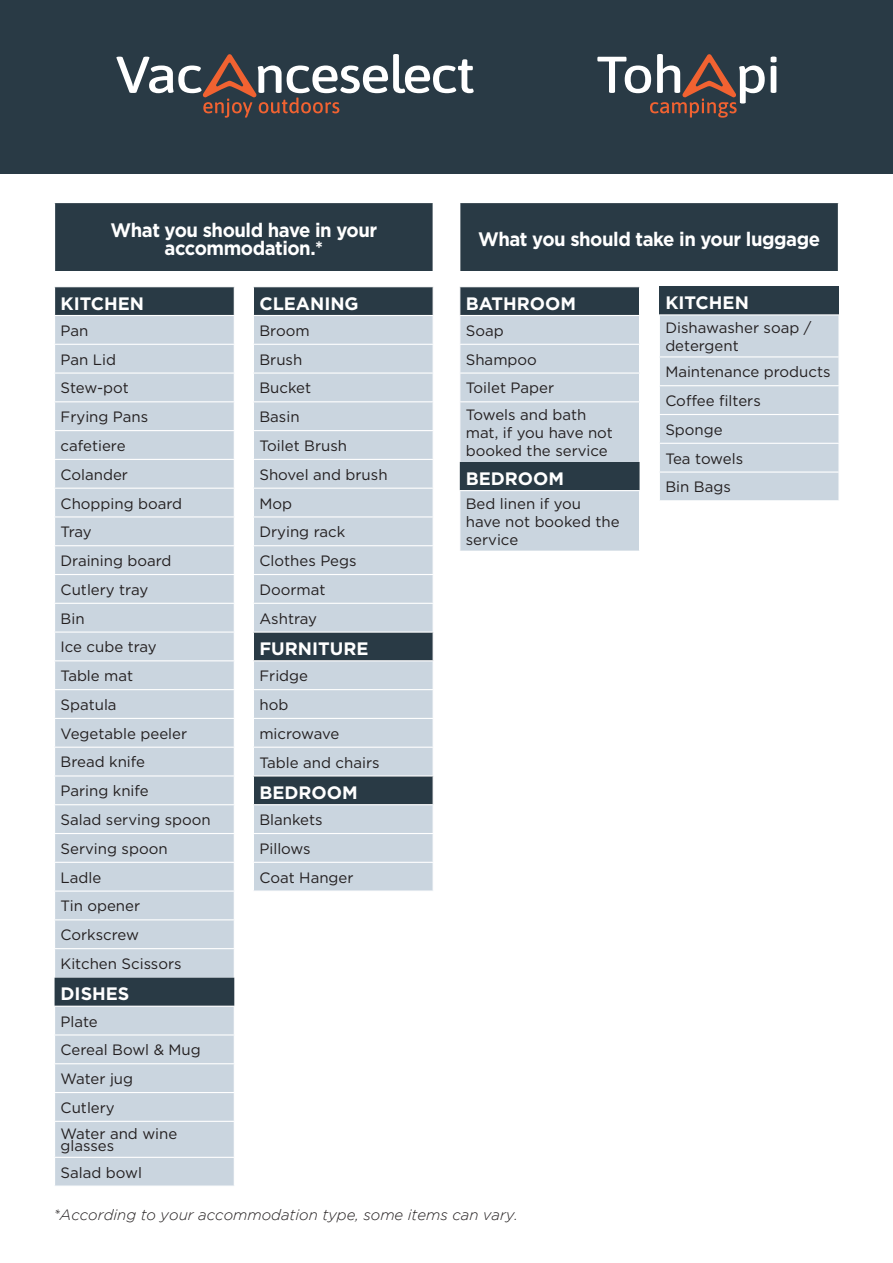
<style>
.page{position:relative;width:893px;height:1263px;background:#fff}
.page>*{position:absolute;margin:0;border:0;box-sizing:border-box;transform-origin:0 0}
.t1{font:700 19.5px/18px "Gotham";letter-spacing:-.025em;color:#fff;text-align:center;scale:.95 1}
.t2{font:700 18px "Gotham";color:#fff}
.t3{font:15px/28.8px "Gotham";color:#231f20}
.t4{font:italic 300 15px "Gotham";color:#231f20}
</style>
<div class="page">
<svg style="left:55px;top:287px;width:179px;height:28px;background:#2c3c47"></svg>
<div style="left:55px;top:316px;width:179px;height:869px;background:#cad5df"></div>
<hr style="left:54px;top:344px;width:181px;height:1px;background:#fff">
<hr style="left:54px;top:372px;width:181px;height:2px;background:#fff">
<hr style="left:54px;top:401px;width:181px;height:1px;background:#fff">
<hr style="left:54px;top:430px;width:181px;height:1px;background:#fff">
<hr style="left:54px;top:459px;width:181px;height:1px;background:#fff">
<hr style="left:54px;top:488px;width:181px;height:1px;background:#fff">
<hr style="left:54px;top:516px;width:181px;height:1px;background:#fff">
<hr style="left:54px;top:545px;width:181px;height:1px;background:#fff">
<hr style="left:54px;top:574px;width:181px;height:1px;background:#fff">
<hr style="left:54px;top:603px;width:181px;height:1px;background:#fff">
<hr style="left:54px;top:631px;width:181px;height:2px;background:#fff">
<hr style="left:54px;top:660px;width:181px;height:1px;background:#fff">
<hr style="left:54px;top:689px;width:181px;height:1px;background:#fff">
<hr style="left:54px;top:718px;width:181px;height:1px;background:#fff">
<hr style="left:54px;top:747px;width:181px;height:1px;background:#fff">
<hr style="left:54px;top:775px;width:181px;height:1px;background:#fff">
<hr style="left:54px;top:804px;width:181px;height:1px;background:#fff">
<hr style="left:54px;top:833px;width:181px;height:1px;background:#fff">
<hr style="left:54px;top:862px;width:181px;height:1px;background:#fff">
<hr style="left:54px;top:890px;width:181px;height:2px;background:#fff">
<hr style="left:54px;top:919px;width:181px;height:1px;background:#fff">
<hr style="left:54px;top:948px;width:181px;height:1px;background:#fff">
<hr style="left:54px;top:1006px;width:181px;height:1px;background:#fff">
<hr style="left:54px;top:1034px;width:181px;height:1px;background:#fff">
<hr style="left:54px;top:1063px;width:181px;height:1px;background:#fff">
<hr style="left:54px;top:1092px;width:181px;height:1px;background:#fff">
<hr style="left:54px;top:1121px;width:181px;height:1px;background:#fff">
<hr style="left:54px;top:1157px;width:181px;height:1px;background:#fff">
<svg style="left:254px;top:287px;width:179px;height:28px;background:#2c3c47"></svg>
<svg style="left:254px;top:316px;width:179px;height:574px;background:#bac6d0"></svg>
<hr style="left:253px;top:344px;width:181px;height:1px;background:#fff">
<hr style="left:253px;top:372px;width:181px;height:2px;background:#fff">
<hr style="left:253px;top:401px;width:181px;height:1px;background:#fff">
<hr style="left:253px;top:430px;width:181px;height:1px;background:#fff">
<hr style="left:253px;top:459px;width:181px;height:1px;background:#fff">
<hr style="left:253px;top:488px;width:181px;height:1px;background:#fff">
<hr style="left:253px;top:516px;width:181px;height:1px;background:#fff">
<hr style="left:253px;top:545px;width:181px;height:1px;background:#fff">
<hr style="left:253px;top:574px;width:181px;height:1px;background:#fff">
<hr style="left:253px;top:603px;width:181px;height:1px;background:#fff">
<hr style="left:253px;top:631px;width:181px;height:2px;background:#fff">
<hr style="left:253px;top:660px;width:181px;height:1px;background:#fff">
<hr style="left:253px;top:689px;width:181px;height:1px;background:#fff">
<hr style="left:253px;top:718px;width:181px;height:1px;background:#fff">
<hr style="left:253px;top:747px;width:181px;height:1px;background:#fff">
<hr style="left:253px;top:775px;width:181px;height:1px;background:#fff">
<hr style="left:253px;top:804px;width:181px;height:1px;background:#fff">
<hr style="left:253px;top:833px;width:181px;height:1px;background:#fff">
<hr style="left:253px;top:862px;width:181px;height:1px;background:#fff">
<svg style="left:459px;top:287px;width:181px;height:264px;background:#a9b5bf"></svg>
<hr style="left:459px;top:401px;width:181px;height:1px;background:#fff">
<hr style="left:459px;top:402px;width:1px;height:60px;background:#fff">
<hr style="left:639px;top:402px;width:1px;height:60px;background:#fff">
<hr style="left:459px;top:490px;width:181px;height:1px;background:#fff">
<hr style="left:459px;top:491px;width:1px;height:60px;background:#fff">
<hr style="left:639px;top:491px;width:1px;height:60px;background:#fff">
<div style="left:659px;top:286px;width:180px;height:29px;background:#293a45"></div>
<hr style="left:659px;top:314px;width:181px;height:1px;background:#fff">
<div style="left:660px;top:315px;width:179px;height:185px;background:#cad5df"></div>
<hr style="left:838px;top:473px;width:2px;height:27px;background:#fff">
<div style="left:55px;top:203px;width:378px;height:69px;background:#293a45"></div>
<hr style="left:54px;top:271px;width:380px;height:1px;background:#fff">
<div style="left:460px;top:203px;width:378px;height:69px;background:#293a45"></div>
<hr style="left:459px;top:271px;width:380px;height:1px;background:#fff">
<div style="left:0;top:0;width:893px;height:174px;background:#293a45"></div>
<svg style="left:116px;top:54px;width:358px;height:64px"></svg>
<svg style="left:771px;top:57px;width:5px;height:36px"></svg>
<svg style="left:597px;top:54px;width:168px;height:64px"></svg>
<h1 class="t1" style="left:111px;top:221px;width:282px">What you should have in your accommodation.*</h1>
<h1 class="t1" style="left:478px;top:230px;width:361px">What you should take in your luggage</h1>
<p class="t2" style="left:61px;top:293px;width:85px">KITCHEN</p>
<p class="t3" style="left:61px;top:316px;width:152px">Pan<br>Pan Lid<br>Stew-pot<br>Frying Pans cafetiere<br>Colander<br>Chopping board<br>Tray<br>Draining board<br>Cutlery tray<br>Bin<br>Ice cube tray<br>Table mat<br>Spatula<br>Vegetable peeler<br>Bread knife<br>Paring knife<br>Salad serving spoon<br>Serving spoon<br>Ladle<br>Tin opener<br>Corkscrew<br>Kitchen Scissors</p>
<p class="t2" style="left:61px;top:983px;width:70px">DISHES</p>
<p class="t3" style="left:61px;top:1006px;width:142px">Plate<br>Cereal Bowl &amp; Mug<br>Water jug<br>Cutlery</p>
<p class="t3" style="left:61px;top:1128px;width:118px;line-height:12px">Water and wine glasses</p>
<p class="t3" style="left:61px;top:1158px;width:83px">Salad bowl</p>
<p class="t2" style="left:259px;top:293px;width:101px">CLEANING</p>
<p class="t3" style="left:259px;top:316px;width:130px">Broom<br>Brush<br>Bucket<br>Basin<br>Toilet Brush<br>Shovel and brush<br>Mop<br>Drying rack<br>Clothes Pegs<br>Doormat<br>Ashtray</p>
<p class="t2" style="left:259px;top:638px;width:111px">FURNITURE</p>
<p class="t3" style="left:259px;top:661px;width:122px">Fridge<br>hob<br>microwave<br>Table and chairs</p>
<p class="t2" style="left:259px;top:782px;width:100px">BEDROOM</p>
<p class="t3" style="left:259px;top:805px;width:96px">Blankets<br>Pillows<br>Coat Hanger</p>
<p class="t2" style="left:466px;top:293px;width:112px">BATHROOM</p>
<p class="t3" style="left:466px;top:316px;width:90px">Soap<br>Shampoo<br>Toilet Paper</p>
<p class="t3" style="left:466px;top:405px;width:149px;line-height:18px">Towels and bath mat, if you have not booked the service</p>
<p class="t2" style="left:466px;top:468px;width:100px">BEDROOM</p>
<p class="t3" style="left:466px;top:494px;width:155px;line-height:18px">Bed linen if you<br>have not booked the service</p>
<p class="t4" style="left:54px;top:1206px;width:466px">*According to your accommodation type, some items can vary.</p>
<p class="t2" style="left:665px;top:292px;width:85px">KITCHEN</p>
<p class="t3" style="left:665px;top:318px;width:148px;line-height:18px">Dishawasher soap / detergent</p>
<p class="t3" style="left:665px;top:357px;width:167px">Maintenance products<br>Coffee filters<br>Sponge<br>Tea towels<br>Bin Bags</p>
</div>
